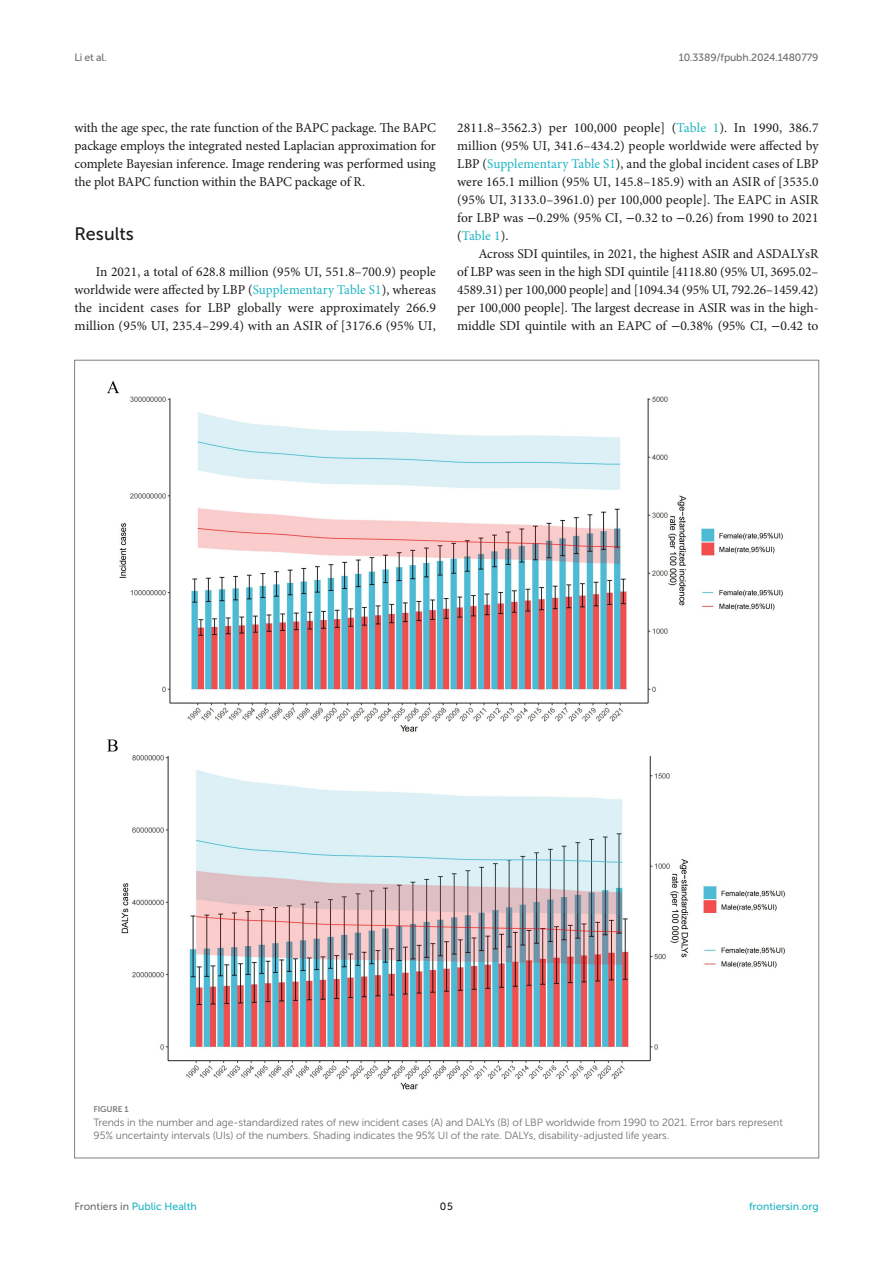
<style>
.page{position:relative;width:893px;height:1263px;background:#fff}
.page>*{position:absolute;margin:0;border:0;box-sizing:border-box;transform-origin:0 0}
.HEAD_2{font:18px "Museo Sans 500";color:#1b1c1b}
.TEXT_FLUSH{font:13.5px/18px "Minion Pro";letter-spacing:.01em;color:#1b1c1b;text-align:justify}
.TEXT{font:13.5px/18px "Minion Pro";letter-spacing:-.005em;color:#1b1c1b;text-align:justify}
.FIG_LEG{font:10.5px/13.5px "Museo Sans 300";letter-spacing:-.01em;color:#706f70}
.t1{font:10.5px "Museo Sans 500";color:#1db5c3}
.t2{font:10.5px "Museo Sans 500";letter-spacing:-.015em;color:#706f70}
.t3{font:10.5px "Museo Sans 500";color:#1b1c1b}
.FIG_HD{font:8.25px "Museo Sans 700";letter-spacing:-.01em;color:#7e7f7f}
.s1{color:#1db5c3}
.s2{font-family:"STIX General"}
.s3{color:#706f70}
</style>
<div class="page">
<img style="left:107px;top:381px;width:678px;height:709px">
<p class="t2" style="left:74px;top:51px;width:34px">Li et al.</p>
<p class="t2" style="left:679px;top:51px;width:141px">10.3389/fpubh.2024.1480779</p>
<p class="TEXT" style="left:74px;top:119px;width:363px">with the age spec, the rate function of the BAPC package. The BAPC package employs the integrated nested Laplacian approximation for complete Bayesian inference. Image rendering was performed using the plot BAPC function within the BAPC package of R.</p>
<p class="HEAD_2" style="left:74px;top:224px;width:61px">Results</p>
<p class="TEXT_FLUSH" style="left:74px;top:263px;width:363px;text-indent:21px">In 2021, a total of 628.8 million (95% UI, 551.8–700.9) people worldwide were affected by LBP (<span class="s1">Supplementary Table S1</span>), whereas the incident cases for LBP globally were approximately 266.9 million (95% UI, 235.4–299.4) with an ASIR of [3176.6 (95% UI,</p>
<p class="TEXT_FLUSH" style="left:457px;top:119px;width:363px">2811.8–3562.3) per 100,000 people] (<span class="s1">Table 1</span>). In 1990, 386.7 million (95% UI, 341.6–434.2) people worldwide were affected by LBP (<span class="s1">Supplementary Table S1</span>), and the global incident cases of LBP were 165.1 million (95% UI, 145.8–185.9) with an ASIR of [3535.0 (95% UI, 3133.0–3961.0) per 100,000 people]. The EAPC in ASIR for LBP was <span class="s2">−</span>0.29% (95% CI, <span class="s2">−</span>0.32 to <span class="s2">−</span>0.26) from 1990 to 2021 (<span class="s1">Table 1</span>).</p>
<p class="TEXT" style="left:457px;top:245px;width:363px;text-indent:21px">Across SDI quintiles, in 2021, the highest ASIR and ASDALYsR of LBP was seen in the high SDI quintile [4118.80 (95% UI, 3695.02– 4589.31) per 100,000 people] and [1094.34 (95% UI, 792.26–1459.42) per 100,000 people]. The largest decrease in ASIR was in the high&shy;middle SDI quintile with an EAPC of <span class="s2">−</span>0.38% (95% CI, <span class="s2">−</span>0.42 to</p>
<p class="FIG_HD" style="left:94px;top:1104px;width:37px">FIGURE 1</p>
<p class="FIG_LEG" style="left:94px;top:1115px;width:691px">Trends in the number and age-standardized rates of new incident cases (A) and DALYs (B) of LBP worldwide from 1990 to 2021. Error bars represent<br>95% uncertainty intervals (UIs) of the numbers. Shading indicates the 95% UI of the rate. DALYs, disability-adjusted life years.</p>
<p class="t1" style="left:74px;top:1200px;width:124px"><span class="s3">Frontiers in</span> Public Health</p>
<p class="t3" style="left:440px;top:1200px;width:14px">05</p>
<p class="t1" style="left:749px;top:1200px;width:71px">frontiersin.org</p>
</div>
